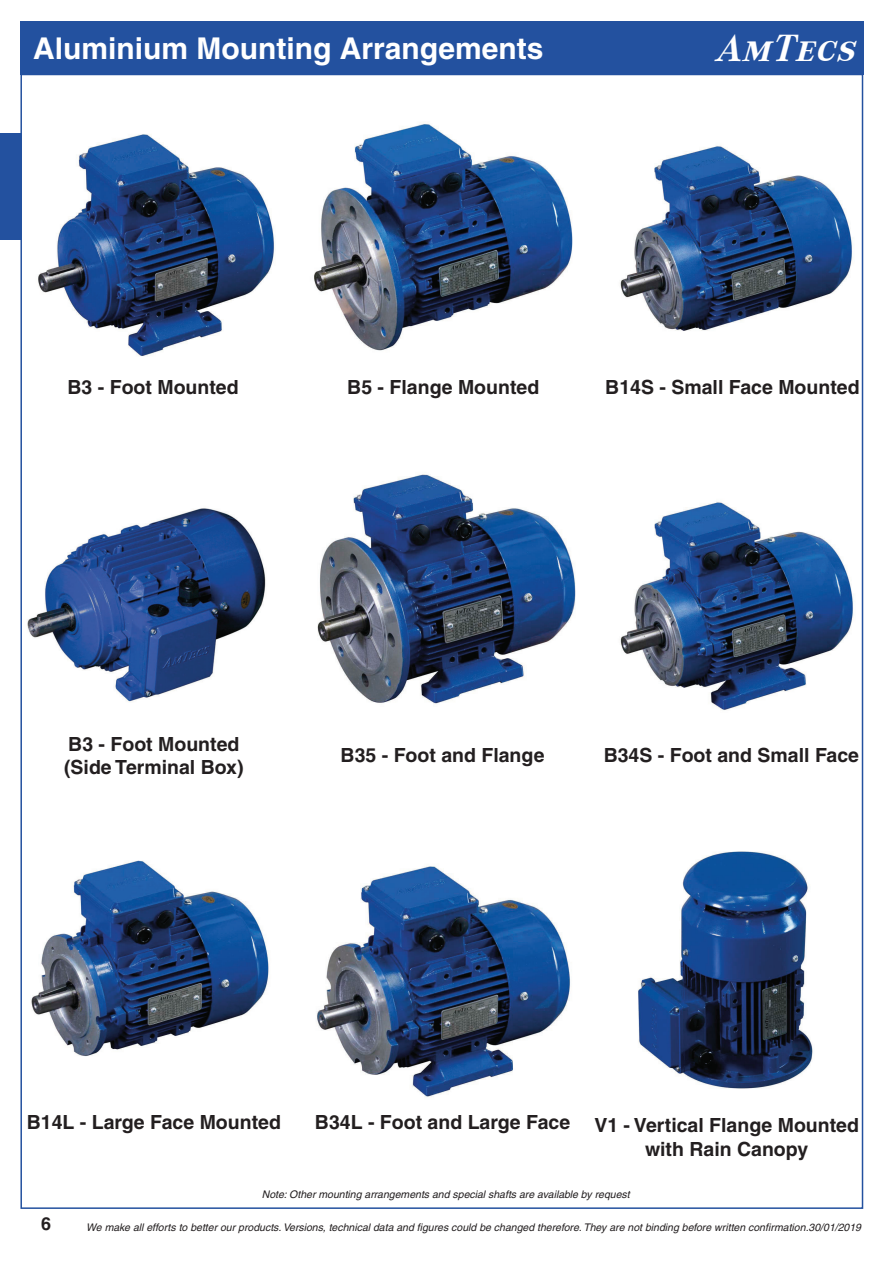
<style>
.page{position:relative;width:893px;height:1263px;background:#fff}
.page>*{position:absolute;margin:0;border:0;box-sizing:border-box;transform-origin:0 0}
.t1{font:italic 700 39.15px "Corporate ASC";color:#fff}
.t2{font:700 30px "Helvetica";color:#fff}
.t3{font:700 19.5px/23.4px "Helvetica";color:#231f20}
.t4{font:700 18px "Helvetica";color:#231f20}
.t5{font:italic 10.5px "Helvetica";color:#231f20}
</style>
<div class="page">
<div style="left:20px;top:21px;width:699px;height:53px;background:#23519f"></div>
<img style="left:38px;top:134px;width:237px;height:222px">
<img style="left:317px;top:474px;width:259px;height:230px">
<img style="left:27px;top:508px;width:239px;height:194px">
<img style="left:620px;top:502px;width:234px;height:208px">
<img style="left:314px;top:122px;width:259px;height:229px">
<img style="left:620px;top:146px;width:232px;height:185px">
<img style="left:31px;top:860px;width:238px;height:197px">
<img style="left:317px;top:866px;width:253px;height:231px">
<img style="left:638px;top:851px;width:175px;height:238px">
<div style="left:711px;top:21px;width:152px;height:53px;background:#23519f"></div>
<div style="left:0;top:133px;width:22px;height:107px;background:#23519f"></div>
<h2 class="t2" style="left:33px;top:38px;width:512px">Aluminium Mounting Arrangements</h2>
<h1 class="t1" style="left:714px;top:26px;width:153px">AmTecs</h1>
<h3 class="t3" style="left:67px;top:377px;width:173px">B3 - Foot Mounted</h3>
<h3 class="t3" style="left:605px;top:377px;width:256px">B14S - Small Face Mounted</h3>
<h3 class="t3" style="left:347px;top:377px;width:193px">B5 - Flange Mounted</h3>
<h3 class="t3" style="left:64px;top:734px;width:181px">B3 - Foot Mounted (Side Terminal Box)</h3>
<h3 class="t3" style="left:341px;top:745px;width:205px">B35 - Foot and Flange</h3>
<h3 class="t3" style="left:604px;top:745px;width:257px">B34S - Foot and Small Face</h3>
<h3 class="t3" style="left:27px;top:1112px;width:256px">B14L - Large Face Mounted</h3>
<h3 class="t3" style="left:645px;top:1116px;width:215px;text-indent:-330px">B34L - Foot and Large Face V1 - Vertical Flange Mounted with Rain Canopy</h3>
<p class="t5" style="left:262px;top:1190px;width:369px">Note: Other mounting arrangements and special shafts are available by request</p>
<h3 class="t4" style="left:41px;top:1217px;width:12px">6</h3>
<p class="t5" style="left:86px;top:1224px;width:776px">We make all efforts to better our products. Versions, technical data and figures could be changed therefore. They are not binding before written confirmation.30/01/2019</p>
</div>
